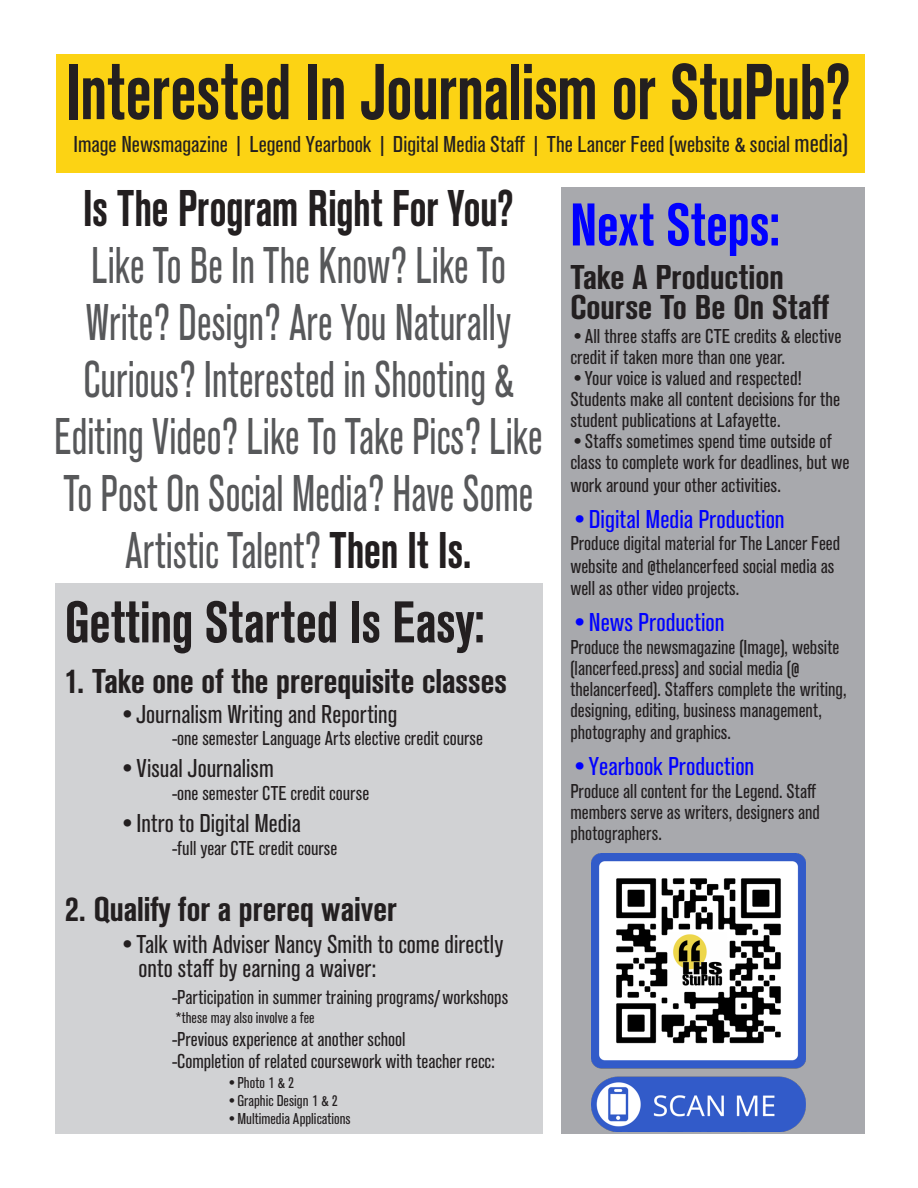
<style>
.page{position:relative;width:918px;height:1188px;background:#fff}
.page>*{position:absolute;margin:0;border:0;box-sizing:border-box;transform-origin:0 0}
.t1{font:700 condensed 82.8px "AHJ Craft Gothic";color:#231f20;scale:.82 1}
.t2{font:700 condensed 63px "AHJ Craft Gothic";letter-spacing:.005em;color:#00f;scale:.9 1}
.t3{font:700 condensed 61.5px "AHJ Craft Gothic";color:#231f20;scale:.9 1}
.t4{font:semi-condensed 54px/57px "AHJ Craft Gothic";color:#57585a;text-align:center;scale:.82 1}
.t5{font:700 condensed 36px/30px "AHJ Craft Gothic";color:#231f20}
.t6{font:semi-condensed 27px/24px "AHJ Craft Gothic";color:#231f20}
.t7{font:semi-condensed 27px "AHJ Craft Gothic";color:#00f}
.t8{font:semi-condensed 24px "AHJ Craft Gothic";color:#231f20}
.t9{font:semi-condensed 21px/21px "AHJ Craft Gothic";color:#231f20}
.t10{font:semi-condensed 16.5px "AHJ Craft Gothic";color:#231f20}
.s1{font-size:27px}
.s2{font-weight:700;font-stretch:condensed;color:#231f20}
</style>
<div class="page">
<div style="left:56px;top:55px;width:809px;height:118px;background:#fcd314"></div>
<div style="left:56px;top:583px;width:487px;height:551px;background:#d1d2d4"></div>
<div style="left:561px;top:187px;width:304px;height:946px;background:#a8a9ad"></div>
<img style="left:591px;top:854px;width:215px;height:278px">
<p class="t1" style="left:66px;top:42px;width:959px">Interested In Journalism or StuPub?</p>
<p class="t8" style="left:73px;top:131px;width:776px">Image Newsmagazine | Legend Yearbook | Digital Media Staff | The Lancer Feed (website &amp; social <span class="s1">media)</span></p>
<p class="t4" style="left:54px;top:181px;width:597px"><span class="s2">Is The Program Right For You?<br></span>Like To Be In The Know? Like To<br>Write? Design? Are You Naturally<br>Curious? Interested in Shooting &amp;<br>Editing Video? Like To Take Pics? Like<br>To Post On Social Media? Have Some<br>Artistic Talent? <span class="s2">Then It Is.</span></p>
<p class="t3" style="left:65px;top:585px;width:468px">Getting Started Is Easy:</p>
<p class="t5" style="left:64px;top:665px;width:444px">1. Take one of the prerequisite classes</p>
<p class="t6" style="left:118px;top:702px;width:280px">•Journalism Writing and Reporting</p>
<p class="t9" style="left:172px;top:728px;width:312px">-one semester Language Arts elective credit course</p>
<p class="t6" style="left:118px;top:757px;width:157px">•Visual Journalism</p>
<p class="t9" style="left:172px;top:783px;width:198px">-one semester CTE credit course</p>
<p class="t6" style="left:118px;top:812px;width:184px">•Intro to Digital Media</p>
<p class="t9" style="left:172px;top:838px;width:166px">-full year CTE credit course</p>
<p class="t5" style="left:64px;top:893px;width:334px">2. Qualify for a prereq waiver</p>
<p class="t6" style="left:138px;top:932px;width:366px;text-indent:-20px">•Talk with Adviser Nancy Smith to come directly onto staff by earning a waiver:</p>
<p class="t9" style="left:173px;top:987px;width:337px">-Participation in summer training programs/workshops</p>
<p class="t10" style="left:176px;top:1009px;width:141px">*these may also involve a fee</p>
<p class="t9" style="left:173px;top:1028px;width:324px;line-height:22.5px">-Previous experience at another school<br>-Completion of related coursework with teacher recc:</p>
<p class="t10" style="left:227px;top:1073px;width:70px">•Photo 1 &amp; 2</p>
<p class="t10" style="left:226px;top:1091px;width:113px">•Graphic Design 1 &amp; 2</p>
<p class="t10" style="left:226px;top:1109px;width:126px">•Multimedia Applications</p>
<p class="t2" style="left:570px;top:187px;width:235px">Next Steps:</p>
<p class="t5" style="left:570px;top:262px;width:260px">Take A Production<br>Course To Be On Staff</p>
<p class="t9" style="left:570px;top:326px;width:273px">•All three staffs are CTE credits &amp; elective credit if taken more than one year.</p>
<p class="t9" style="left:570px;top:368px;width:271px">•Your voice is valued and respected!<br>Students make all content decisions for the student publications at Lafayette.</p>
<p class="t9" style="left:570px;top:431px;width:281px;line-height:21.8px">•Staffs sometimes spend time outside of class to complete work for deadlines, but we work around your other activities.</p>
<p class="t7" style="left:570px;top:504px;width:216px">•Digital Media Production</p>
<p class="t9" style="left:570px;top:532px;width:271px;line-height:22.5px">Produce digital material for The Lancer Feed website and @thelancerfeed social media as well as other video projects.</p>
<p class="t7" style="left:570px;top:607px;width:156px">•News Production</p>
<p class="t9" style="left:570px;top:636px;width:278px">Produce the newsmagazine (Image), website (lancerfeed.press) and social media (@ thelancerfeed). Staffers complete the writing, designing, editing, business management, photography and graphics.</p>
<p class="t7" style="left:570px;top:751px;width:186px">•Yearbook Production</p>
<p class="t9" style="left:570px;top:780px;width:251px">Produce all content for the Legend. Staff members serve as writers, designers and photographers.</p>
</div>
